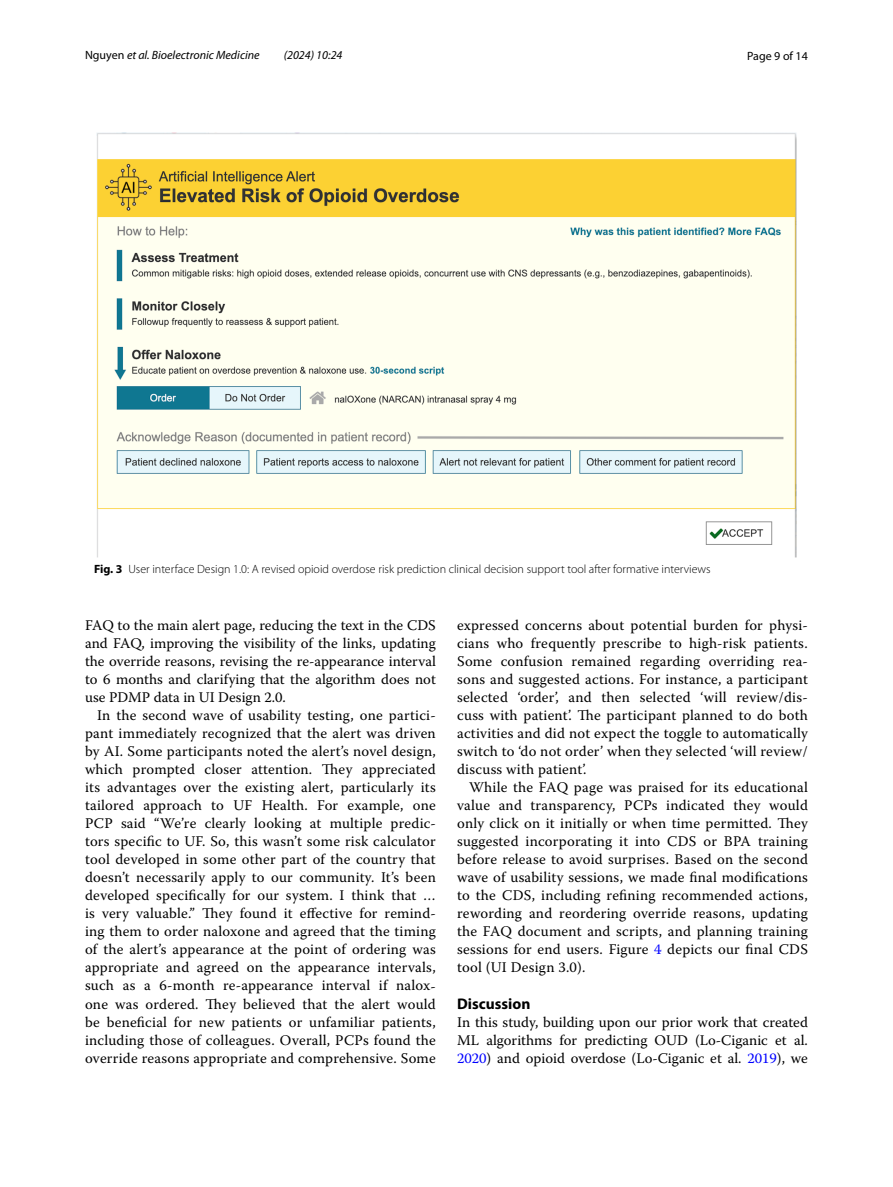
<style>
.page{position:relative;width:893px;height:1187px;background:#fff}
.page>*{position:absolute;margin:0;border:0;box-sizing:border-box;transform-origin:0 0}
.t1{font:700 15.45px "Myriad Pro";color:#000}
.t2{font:14.7px/18px "Warnock Pro";letter-spacing:.015em;color:#000;text-align:justify}
.t3{font:300 12px "Myriad Pro";color:#000}
.t4{font:italic 12px "Myriad Pro";color:#000}
.t5{font:12px "Myriad Pro";color:#000}
.s1{font-style:normal}
.s2{font-weight:700}
.s3{color:#00f}
</style>
<div class="page">
<img style="left:96px;top:133px;width:701px;height:424px">
<p class="t4" style="left:85px;top:48px;width:176px"><span class="s1">Nguyen</span> et al. Bioelectronic Medicine</p>
<p class="t4" style="left:284px;top:48px;width:60px">(2024) 10:24</p>
<p class="t5" style="left:747px;top:48px;width:62px">Page 9 of 14</p>
<p class="t3" style="left:94px;top:562px;width:618px"><span class="s2">Fig. 3</span> User interface Design 1.0: A revised opioid overdose risk prediction clinical decision support tool after formative interviews</p>
<p class="t2" style="left:85px;top:616px;width:352px">FAQ to the main alert page, reducing the text in the CDS and FAQ, improving the visibility of the links, updating the override reasons, revising the re-appearance interval to 6 months and clarifying that the algorithm does not use PDMP data in UI Design 2.0.</p>
<p class="t2" style="left:85px;top:706px;width:352px;text-indent:12px">In the second wave of usability testing, one partici&shy;pant immediately recognized that the alert was driven by AI. Some participants noted the alert’s novel design, which prompted closer attention. They appreciated its advantages over the existing alert, particularly its tailored approach to UF Health. For example, one PCP said “We’re clearly looking at multiple predic&shy;tors specific to UF. So, this wasn’t some risk calculator tool developed in some other part of the country that doesn’t necessarily apply to our community. It’s been developed specifically for our system. I think that … is very valuable.” They found it effective for remind&shy;ing them to order naloxone and agreed that the timing of the alert’s appearance at the point of ordering was appropriate and agreed on the appearance intervals, such as a 6-month re-appearance interval if nalox&shy;one was ordered. They believed that the alert would be beneficial for new patients or unfamiliar patients, including those of colleagues. Overall, PCPs found the override reasons appropriate and comprehensive. Some</p>
<p class="t2" style="left:457px;top:616px;width:352px">expressed concerns about potential burden for physi&shy;cians who frequently prescribe to high-risk patients.<br>Some confusion remained regarding overriding rea&shy;sons and suggested actions. For instance, a participant selected ‘order’, and then selected ‘will review/dis&shy;cuss with patient’. The participant planned to do both activities and did not expect the toggle to automatically switch to ‘do not order’ when they selected ‘will review/ discuss with patient’.</p>
<p class="t2" style="left:457px;top:778px;width:352px;text-indent:12px">While the FAQ page was praised for its educational value and transparency, PCPs indicated they would only click on it initially or when time permitted. They suggested incorporating it into CDS or BPA training before release to avoid surprises. Based on the second wave of usability sessions, we made final modifications to the CDS, including refining recommended actions, rewording and reordering override reasons, updating the FAQ document and scripts, and planning training sessions for end users. Figure <span class="s3">4</span> depicts our final CDS tool (UI Design 3.0).</p>
<p class="t1" style="left:457px;top:993px;width:75px">Discussion</p>
<p class="t2" style="left:457px;top:1012px;width:352px">In this study, building upon our prior work that created ML algorithms for predicting OUD (Lo-Ciganic et al.<br><span class="s3">2020</span>) and opioid overdose (Lo-Ciganic et al. <span class="s3">2019</span>), we</p>
</div>
